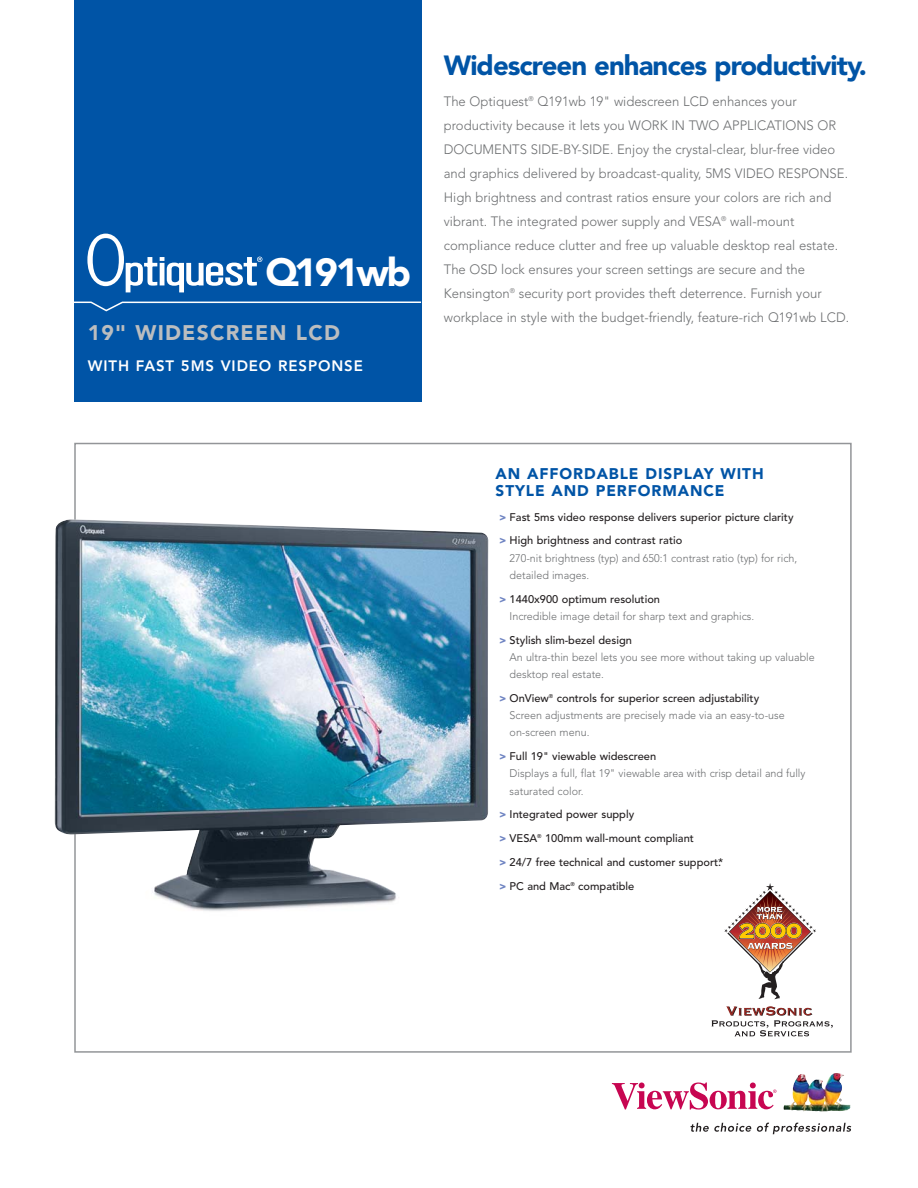
<style>
.page{position:relative;width:918px;height:1188px;background:#fff}
.page>*{position:absolute;margin:0;border:0;box-sizing:border-box;transform-origin:0 0}
.t1{font:900 39px "Avenir";letter-spacing:-.06em;color:#fff}
.t2{font:900 27.6px "Avenir";letter-spacing:-.035em;color:#0054a6}
.t3{font:900 21px "Avenir";letter-spacing:.06em;color:#bbbdbf}
.t4{font:900 15.3px/16.8px "Avenir";letter-spacing:.06em;color:#0054a6}
.t5{font:800 15px "Avenir";letter-spacing:.06em;color:#fff}
.t6{font:300 13.5px/24px "Avenir";color:#6c6e70}
.t7{font:300 11.1px/17.2px "Avenir";color:#6c6e70}
.t8{font:500 11.1px/23.7px "Avenir";color:#231f20}
.s1{font-weight:900;color:#6f84c2}
.s2{font-weight:500;color:#231f20}
</style>
<div class="page">
<svg style="left:690px;top:1123px;width:161px;height:11px"></svg>
<img style="left:783px;top:1073px;width:68px;height:39px">
<svg style="left:612px;top:1082px;width:165px;height:28px"></svg>
<div style="left:74px;top:0;width:347px;height:402px;background:#0054a6"></div>
<svg style="left:74px;top:301px;width:348px;height:11px"></svg>
<img style="left:55px;top:519px;width:433px;height:398px">
<img style="left:724px;top:883px;width:92px;height:116px">
<svg style="left:712px;top:1006px;width:121px;height:30px"></svg>
<svg style="left:87px;top:233px;width:175px;height:59px"></svg>
<h1 class="t1" style="left:266px;top:256px;width:147px">Q191wb</h1>
<h3 class="t3" style="left:88px;top:324px;width:254px">19" WIDESCREEN LCD</h3>
<p class="t5" style="left:88px;top:360px;width:277px">WITH FAST 5MS VIDEO RESPONSE</p>
<h2 class="t2" style="left:444px;top:54px;width:425px">Widescreen enhances productivity.</h2>
<p class="t6" style="left:444px;top:91px;width:407px">The Optiquest<sup>®</sup> Q191wb 19" widescreen LCD enhances your productivity because it lets you WORK IN TWO APPLICATIONS OR DOCUMENTS SIDE-BY-SIDE. Enjoy the crystal-clear, blur-free video and graphics delivered by broadcast-quality, 5MS VIDEO RESPONSE.<br>High brightness and contrast ratios ensure your colors are rich and vibrant. The integrated power supply and VESA<sup>®</sup> wall-mount compliance reduce clutter and free up valuable desktop real estate.<br>The OSD lock ensures your screen settings are secure and the Kensington<sup>®</sup> security port provides theft deterrence. Furnish your workplace in style with the budget-friendly, feature-rich Q191wb LCD.</p>
<p class="t4" style="left:496px;top:467px;width:270px">AN AFFORDABLE DISPLAY WITH<br>STYLE AND PERFORMANCE</p>
<p class="t8" style="left:499px;top:506px;width:296px"><span class="s1">&gt;</span> Fast 5ms video response delivers superior picture clarity <span class="s1">&gt;</span> High brightness and contrast ratio</p>
<p class="t7" style="left:510px;top:550px;width:289px">270-nit brightness (typ) and 650:1 contrast ratio (typ) for rich, detailed images.</p>
<p class="t7" style="left:510px;top:591px;width:246px;text-indent:-10px"><span class="s1">&gt;</span> <span class="s2">1440x900 optimum resolution<br></span>Incredible image detail for sharp text and graphics.</p>
<p class="t7" style="left:510px;top:632px;width:307px;text-indent:-10px"><span class="s1">&gt;</span> <span class="s2">Stylish slim-bezel design<br></span>An ultra-thin bezel lets you see more without taking up valuable desktop real estate.</p>
<p class="t7" style="left:510px;top:690px;width:277px;text-indent:-10px"><span class="s1">&gt;</span> <span class="s2">OnView</span><sup>®</sup> <span class="s2">controls for superior screen adjustability<br></span>Screen adjustments are precisely made via an easy-to-use on-screen menu.</p>
<p class="t7" style="left:510px;top:749px;width:297px;text-indent:-10px"><span class="s1">&gt;</span> <span class="s2">Full 19" viewable widescreen<br></span>Displays a full, flat 19" viewable area with crisp detail and fully saturated color.</p>
<p class="t8" style="left:499px;top:804px;width:226px"><span class="s1">&gt;</span> Integrated power supply<br><span class="s1">&gt;</span> VESA<sup>®</sup> 100mm wall-mount compliant<br><span class="s1">&gt;</span> 24/7 free technical and customer support.* <span class="s1">&gt;</span> PC and Mac<sup>®</sup> compatible</p>
</div>
